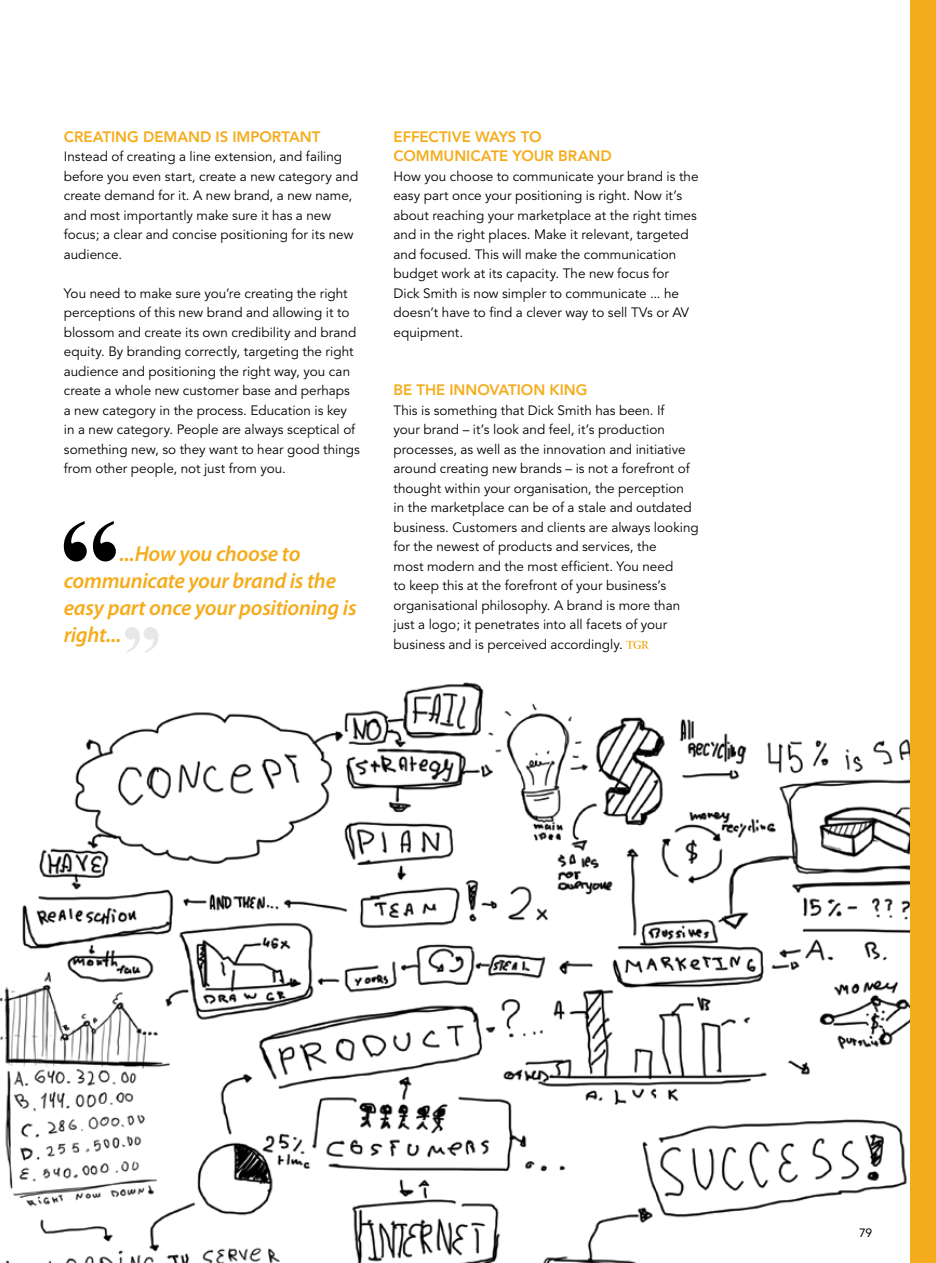
<style>
.page{position:relative;width:936px;height:1263px;background:#fff}
.page>*{position:absolute;margin:0;border:0;box-sizing:border-box;transform-origin:0 0}
.t1{font:italic 600 21.75px/27px "Myriad Pro";letter-spacing:-.015em;color:#f5ac1c}
.t2{font:800 15px/19.5px "Avenir";letter-spacing:-.005em;color:#f5ac1c}
.t3{font:13.5px/19.5px "Avenir";color:#000}
.t4{font:12px "Avenir";color:#000}
</style>
<div class="page">
<img style="left:0;top:682px;width:910px;height:581px">
<div style="left:910px;top:0;width:25px;height:1263px;background:#f5ac1c"></div>
<svg style="left:64px;top:521px;width:52px;height:40px"></svg>
<svg style="left:125px;top:627px;width:33px;height:26px"></svg>
<svg style="left:626px;top:641px;width:22px;height:8px"></svg>
<p class="t2" style="left:64px;top:127px;width:255px">CREATING DEMAND IS IM PORTANT</p>
<p class="t3" style="left:64px;top:147px;width:296px">Instead of creating a line extension, and failing before you even start, create a new category and create demand for it. A new brand, a new name, and most importantly make sure it has a new focus; a clear and concise positioning for its new audience.</p>
<p class="t3" style="left:64px;top:284px;width:298px">You need to make sure you’re creating the right perceptions of this new brand and allowing it to blossom and create its own credibility and brand equity. By branding correctly, targeting the right audience and positioning the right way, you can create a whole new customer base and perhaps a new category in the process. Education is key in a new category. People are always sceptical of something new, so they want to hear good things from other people, not just from you.</p>
<h1 class="t1" style="left:64px;top:540px;width:294px;text-indent:56px">...How you choose to communicate your brand is the easy part once your positioning is right...</h1>
<p class="t2" style="left:393px;top:127px;width:220px">EFFECTIVE WAYS TO<br>COMM UNICATE YOUR BRAND</p>
<p class="t3" style="left:393px;top:167px;width:306px">How you choose to communicate your brand is the easy part once your positioning is right. Now it’s about reaching your marketplace at the right times and in the right places. Make it relevant, targeted and focused. This will make the communication budget work at its capacity. The new focus for Dick Smith is now simpler to communicate ... he doesn’t have to find a clever way to sell TVs or AV equipment.</p>
<p class="t2" style="left:393px;top:380px;width:195px">BE THE INNOVATION KING</p>
<p class="t3" style="left:393px;top:401px;width:307px">This is something that Dick Smith has been. If<br>your brand – it’s look and feel, it’s production processes, as well as the innovation and initiative around creating new brands – is not a forefront of thought within your organisation, the perception<br>in the marketplace can be of a stale and outdated business. Customers and clients are always looking for the newest of products and services, the<br>most modern and the most efficient. You need<br>to keep this at the forefront of your business’s organisational philosophy. A brand is more than just a logo; it penetrates into all facets of your business and is perceived accordingly.</p>
<p class="t4" style="left:859px;top:1226px;width:15px">79</p>
</div>
